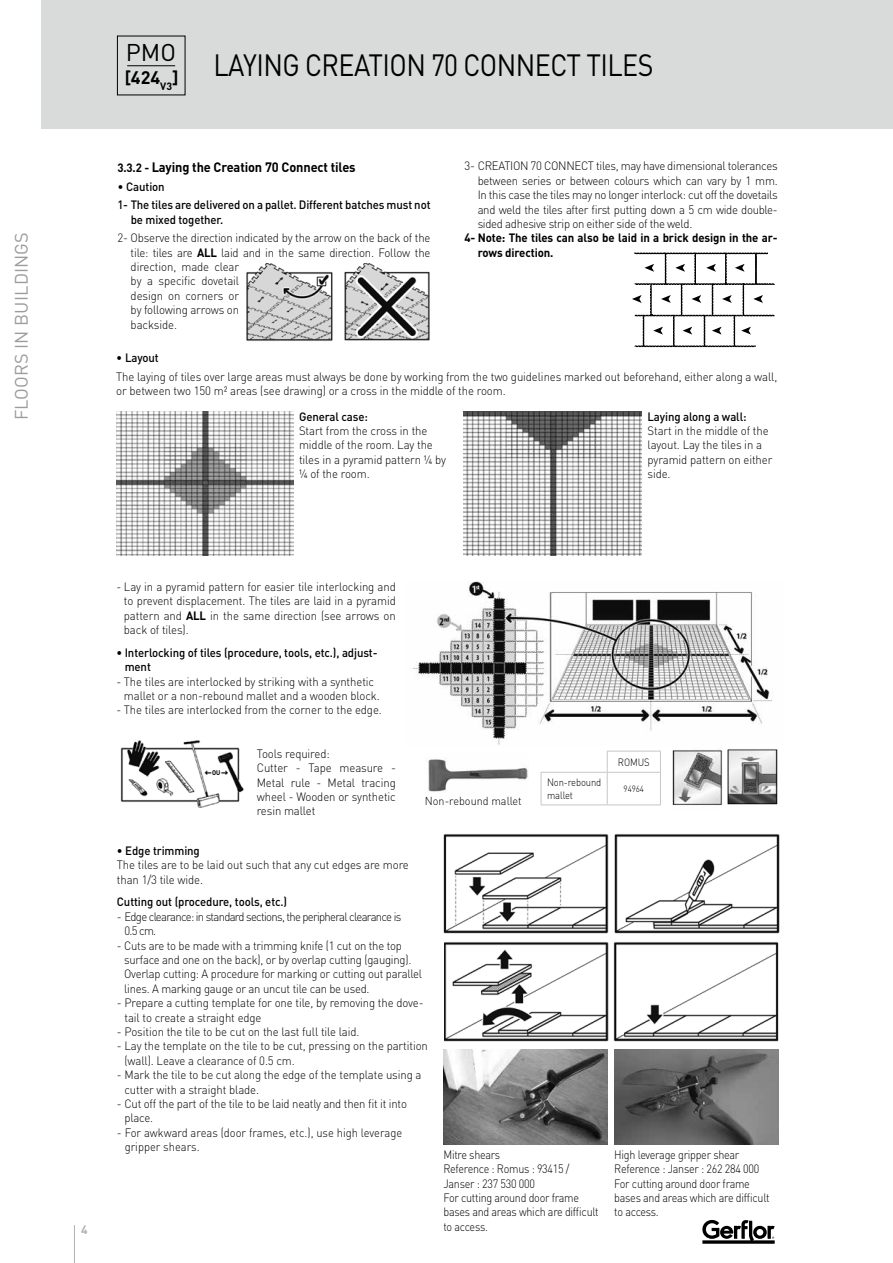
<style>
.page{position:relative;width:893px;height:1263px;background:#fff}
.page>*{position:absolute;margin:0;border:0;box-sizing:border-box;transform-origin:0 0}
.t1{font:30.45px "DIN Pro";letter-spacing:-.02em;color:#000;scale:.88 1}
.t2{font:24px "DIN Pro";color:#000}
.t3{font:18px "DIN Pro";letter-spacing:.01em;color:#9c9c9d}
.t4{font:700 18px "DIN Pro";color:#000}
.t5{font:700 13.5px "DIN Pro";letter-spacing:-.01em;color:#000;scale:.95 1}
.t6{font:300 12px/14.4px "DIN Pro";letter-spacing:-.01em;color:#000;scale:.95 1}
.t7{font:300 12px/14.4px "DIN Pro";letter-spacing:-.01em;color:#000;scale:.9 1}
.t8{font:500 12px/14.4px "DIN Pro";letter-spacing:-.01em;color:#000;scale:.95 1}
.t9{font:300 12px/14.4px "DIN Pro";letter-spacing:-.01em;color:#000;scale:.94 1}
.t10{font:300 12px/14.4px "DIN Pro";letter-spacing:-.06em;color:#000;scale:.95 1}
.t11{font:700 12px/14.4px "DIN Pro";letter-spacing:-.01em;color:#000;scale:.95 1}
.t12{font:700 12px "DIN Pro";color:#b1b2b3}
.t13{font:300 11.4px "DIN Pro";color:#000;scale:.95 1}
.t14{font:300 10.5px/12.6px "DIN Pro";letter-spacing:-.015em;color:#000;scale:.9 1}
.t15{font:300 9px "DIN Pro";letter-spacing:-.01em;color:#000;scale:.9 1}
.t16{font:700 6.6px "DIN Pro";color:#000;scale:.95 1}
.s1{font-size:17.25px}
.s2{font-size:12px}
.s3{font-weight:300}
.s4{font-weight:700}
.s5{font-weight:500}
</style>
<div class="page">
<img style="left:444px;top:942px;width:165px;height:100px">
<img style="left:613px;top:942px;width:166px;height:100px">
<img style="left:443px;top:834px;width:337px;height:100px">
<img style="left:464px;top:411px;width:177px;height:144px">
<img style="left:116px;top:411px;width:178px;height:144px">
<img style="left:120px;top:740px;width:124px;height:67px">
<img style="left:412px;top:582px;width:361px;height:163px">
<hr style="left:607px;top:751px;width:54px;height:1px;background:#c5c6c6">
<svg style="left:660px;top:751px;width:1px;height:21px"></svg>
<hr style="left:541px;top:772px;width:66px;height:1px;background:#c5c6c6">
<hr style="left:541px;top:773px;width:1px;height:31px;background:#c5c6c6">
<hr style="left:607px;top:772px;width:54px;height:1px;background:#c5c6c6">
<hr style="left:607px;top:773px;width:1px;height:31px;background:#c5c6c6">
<hr style="left:660px;top:773px;width:1px;height:31px;background:#c5c6c6">
<hr style="left:541px;top:804px;width:66px;height:1px;background:#c5c6c6">
<hr style="left:607px;top:804px;width:54px;height:1px;background:#c5c6c6">
<svg style="left:607px;top:751px;width:1px;height:21px"></svg>
<img style="left:672px;top:744px;width:52px;height:62px">
<img style="left:428px;top:759px;width:100px;height:33px">
<img style="left:724px;top:743px;width:54px;height:62px">
<img style="left:443px;top:1049px;width:165px;height:96px">
<img style="left:614px;top:1049px;width:164px;height:96px">
<img style="left:246px;top:263px;width:184px;height:78px">
<svg style="left:632px;top:253px;width:143px;height:94px"></svg>
<hr style="left:74px;top:1225px;width:1px;height:38px;background:#b1b2b3">
<div style="left:42px;top:0;width:851px;height:129px;background:#d9dada"></div>
<svg style="left:702px;top:1220px;width:73px;height:24px"></svg>
<hr style="left:127px;top:65px;width:48px;height:1px;background:#000">
<h3 class="t3" style="left:9px;top:420px;width:190px;rotate:-90deg">FLOORS IN BUILDINGS</h3>
<h2 class="t2" style="left:126px;top:36px;width:52px">PMO</h2>
<h3 class="t4" style="left:125px;top:65px;width:55px"><span class="s1">[</span>424<sub>V3</sub><span class="s1">]</span></h3>
<h1 class="t1" style="left:213px;top:45px;width:501px">LAYING CREATION 70 CONNECT TILES</h1>
<p class="t5" style="left:117px;top:158px;width:252px"><span class="s2">3.3.2 -</span> Laying the Creation 70 Connect tiles</p>
<p class="t8" style="left:117px;top:176px;width:331px;line-height:18.6px"><span class="s3">•</span> Caution<br>1- The tiles are delivered on a pallet. Different batches must not</p>
<p class="t8" style="left:131px;top:212px;width:99px">be mixed together.</p>
<p class="t6" style="left:131px;top:230px;width:317px;text-indent:-13px">2- Observe the direction indicated by the arrow on the back of the tile: tiles are <span class="s4">ALL</span> laid and in the same direction. Follow the direction, made clear<br>by a specific dovetail<br>design on corners or<br>by following arrows on<br>backside.</p>
<p class="t6" style="left:478px;top:158px;width:317px;text-align:justify;text-indent:-13px">3- CREATION 70 CONNECT tiles, may have dimensional tolerances between series or between colours which can vary by 1 mm.<br>In this case the tiles may no longer interlock: cut off the dovetails and weld the tiles after first putting down a 5 cm wide double&shy;sided adhesive strip on either side of the weld.</p>
<p class="t11" style="left:478px;top:230px;width:317px;text-indent:-13px">4- Note: The tiles can also be laid in a brick design in the ar&shy;rows direction.</p>
<p class="t6" style="left:116px;top:348px;width:697px;line-height:18.6px">• <span class="s5">Layout<br></span>The laying of tiles over large areas must always be done by working from the two guidelines marked out beforehand, either along a wall,</p>
<p class="t6" style="left:116px;top:383px;width:411px">or between two 150 m² areas (see drawing) or a cross in the middle of the room.</p>
<p class="t8" style="left:299px;top:409px;width:74px">General case:</p>
<p class="t6" style="left:299px;top:423px;width:156px">Start from the cross in the middle of the room. Lay the tiles in a pyramid pattern ¼ by ¼ of the room.</p>
<p class="t8" style="left:648px;top:409px;width:106px">Laying along a wall:</p>
<p class="t6" style="left:648px;top:423px;width:133px">Start in the middle of the layout. Lay the tiles in a pyramid pattern on either side.</p>
<p class="t12" style="left:81px;top:1222px;width:8px">4</p>
<p class="t6" style="left:124px;top:579px;width:288px;text-align:justify;text-indent:-8px">- Lay in a pyramid pattern for easier tile interlocking and to prevent displacement. The tiles are laid in a pyramid pattern and <span class="s4">ALL</span> in the same direction (see arrows on back of tiles).</p>
<p class="t8" style="left:125px;top:645px;width:268px;text-indent:-8px">• Interlocking of tiles (procedure, tools, etc.), adjust&shy;ment</p>
<p class="t6" style="left:124px;top:674px;width:271px;text-indent:-8px">- The tiles are interlocked by striking with a synthetic mallet or a non-rebound mallet and a wooden block.</p>
<p class="t6" style="left:116px;top:702px;width:281px">- The tiles are interlocked from the corner to the edge.</p>
<p class="t6" style="left:257px;top:746px;width:148px">Tools required:<br>Cutter - Tape measure -<br>Metal rule - Metal tracing wheel - Wooden or synthetic resin mallet</p>
<p class="t14" style="left:618px;top:755px;width:37px">ROMUS</p>
<p class="t16" style="left:212px;top:768px;width:10px">OU</p>
<p class="t14" style="left:547px;top:776px;width:62px">Non-rebound mallet</p>
<p class="t15" style="left:624px;top:783px;width:24px">94964</p>
<p class="t13" style="left:425px;top:793px;width:104px">Non-rebound mallet</p>
<p class="t8" style="left:117px;top:843px;width:89px">• Edge trimming</p>
<p class="t6" style="left:117px;top:857px;width:309px">The tiles are to be laid out such that any cut edges are more than 1/3 tile wide.</p>
<p class="t8" style="left:117px;top:894px;width:181px">Cutting out (procedure, tools, etc.)</p>
<p class="t10" style="left:124px;top:909px;width:293px;text-indent:-8px">- Edge clearance: in standard sections, the peripheral clearance is<br>0.5 cm.</p>
<p class="t9" style="left:124px;top:937px;width:318px;text-indent:-7px">- Cuts are to be made with a trimming knife (1 cut on the top surface and one on the back), or by overlap cutting (gauging).<br>Overlap cutting: A procedure for marking or cutting out parallel lines. A marking gauge or an uncut tile can be used.</p>
<p class="t6" style="left:124px;top:995px;width:316px;text-indent:-8px">- Prepare a cutting template for one tile, by removing the dove&shy;tail to create a straight edge</p>
<p class="t6" style="left:117px;top:1024px;width:257px">- Position the tile to be cut on the last full tile laid.</p>
<p class="t6" style="left:124px;top:1038px;width:321px;text-indent:-8px">- Lay the template on the tile to be cut, pressing on the partition (wall). Leave a clearance of 0.5 cm.</p>
<p class="t6" style="left:124px;top:1067px;width:314px;text-indent:-8px">- Mark the tile to be cut along the edge of the template using a cutter with a straight blade.</p>
<p class="t6" style="left:124px;top:1096px;width:299px;text-indent:-8px">- Cut off the part of the tile to be laid neatly and then fit it into place.</p>
<p class="t6" style="left:125px;top:1125px;width:294px;text-indent:-8px">- For awkward areas (door frames, etc.), use high leverage gripper shears.</p>
<p class="t7" style="left:443px;top:1147px;width:174px">Mitre shears<br>Reference : Romus : 93415 /<br>Janser : 237 530 000<br>For cutting around door frame bases and areas which are difficult to access.</p>
<p class="t7" style="left:614px;top:1147px;width:174px">High leverage gripper shear<br>Reference : Janser : 262 284 000<br>For cutting around door frame bases and areas which are difficult to access.</p>
</div>
